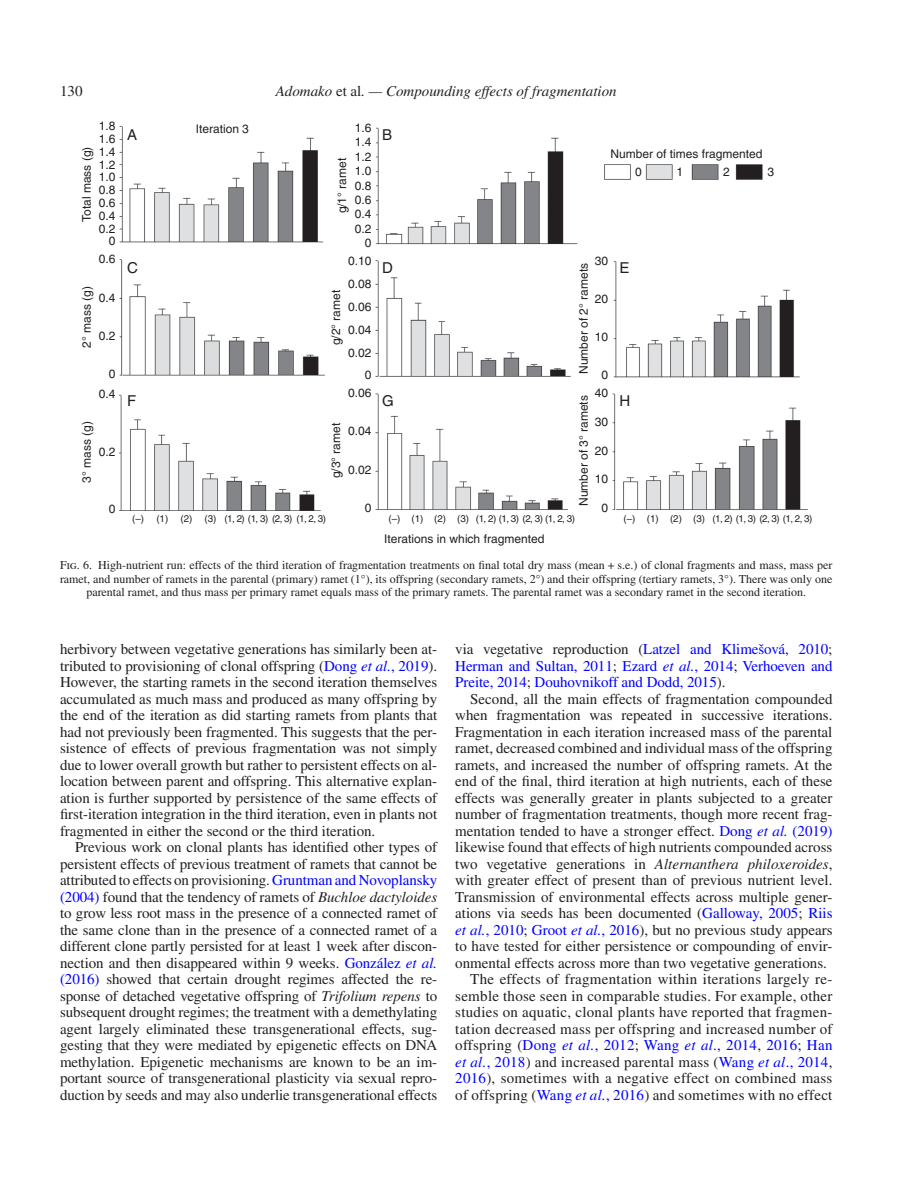
<style>
.page{position:relative;width:918px;height:1186px;background:#fff}
.page>*{position:absolute;margin:0;border:0;box-sizing:border-box;transform-origin:0 0}
.t1{font:15px/16.5px "Times LT Std";color:#231f20;text-align:justify}
.t2{font:15px "Times LT Std";letter-spacing:.02em;color:#231f20}
.t3{font:15px/16.5px "Times LT Std";letter-spacing:-.005em;color:#00f;text-align:justify}
.t4{font:15px "Times LT Std";letter-spacing:.02em;color:#00f}
.t5{font:italic 15px "Times LT Std";color:#231f20}
.t6{font:15px "Helvetica";color:#231f20}
.t7{font:12px/13.5px "Times LT Std";color:#231f20;text-align:center}
.t8{font:12px/14.4px "Helvetica";color:#231f20;text-align:justify}
.t9{font:9.75px "Helvetica";color:#231f20}
.s1{font-style:normal}
.s2{color:#00f}
.s3{font-style:italic;color:#00f}
.s4{font-style:italic}
.s5{color:#231f20}
</style>
<div class="page">
<img style="left:119px;top:126px;width:689px;height:385px">
<p class="t1" style="left:60px;top:83px;width:24px">130</p>
<p class="t5" style="left:276px;top:83px;width:342px">Adomako <span class="s1">et al</span>. — Compounding effects of fragmentation</p>
<p class="t8" style="left:99px;top:119px;width:18px">1.8</p>
<p class="t8" style="left:99px;top:133px;width:18px;line-height:12.8px">1.6<br>1.4<br>1.2<br>1.0<br>0.8</p>
<p class="t8" style="left:79px;top:222px;width:77px;rotate:-90deg">Total mass (g)</p>
<p class="t8" style="left:99px;top:196px;width:18px;line-height:12.8px">0.6<br>0.4<br>0.2</p>
<p class="t8" style="left:99px;top:252px;width:18px">0.6</p>
<p class="t8" style="left:99px;top:290px;width:18px">0.4</p>
<p class="t8" style="left:99px;top:328px;width:18px">0.2</p>
<p class="t8" style="left:109px;top:367px;width:8px">0</p>
<p class="t8" style="left:109px;top:234px;width:8px">0</p>
<p class="t8" style="left:79px;top:348px;width:63px;rotate:-90deg">2° mass (g)</p>
<p class="t8" style="left:99px;top:387px;width:18px">0.4</p>
<p class="t8" style="left:79px;top:483px;width:63px;rotate:-90deg">3° mass (g)</p>
<p class="t8" style="left:99px;top:444px;width:18px">0.2</p>
<p class="t8" style="left:109px;top:502px;width:8px">0</p>
<p class="t8" style="left:355px;top:121px;width:18px">1.6<br>1.4<br>1.2<br>1.0<br>0.8</p>
<p class="t8" style="left:196px;top:121px;width:55px">Iteration 3</p>
<p class="t6" style="left:127px;top:126px;width:12px">A</p>
<p class="t6" style="left:382px;top:126px;width:12px">B</p>
<p class="t8" style="left:335px;top:213px;width:57px;rotate:-90deg">g/1° ramet</p>
<p class="t8" style="left:355px;top:192px;width:18px;text-align:right">0.6<br>0.4<br>0.2<br>0</p>
<p class="t8" style="left:635px;top:144px;width:129px;line-height:18.5px;text-indent:-25px">Number of times fragmented<br>0</p>
<p class="t8" style="left:676px;top:164px;width:8px">1</p>
<p class="t8" style="left:723px;top:164px;width:8px">2</p>
<p class="t8" style="left:768px;top:164px;width:8px">3</p>
<p class="t8" style="left:348px;top:249px;width:25px;line-height:23px">0.10<br>0.08</p>
<p class="t8" style="left:348px;top:322px;width:25px">0.04</p>
<p class="t8" style="left:595px;top:254px;width:15px">30</p>
<p class="t8" style="left:595px;top:292px;width:15px">20</p>
<p class="t8" style="left:595px;top:330px;width:15px">10</p>
<p class="t8" style="left:602px;top:368px;width:8px">0</p>
<p class="t6" style="left:127px;top:259px;width:12px">C</p>
<p class="t6" style="left:382px;top:259px;width:12px">D</p>
<p class="t6" style="left:619px;top:259px;width:12px">E</p>
<p class="t8" style="left:576px;top:374px;width:112px;rotate:-90deg">Number of 2° ramets</p>
<p class="t8" style="left:329px;top:345px;width:57px;rotate:-90deg">g/2° ramet</p>
<p class="t8" style="left:348px;top:299px;width:25px">0.06</p>
<p class="t8" style="left:348px;top:341px;width:25px;line-height:23px;text-align:right">0.02<br>0</p>
<p class="t8" style="left:348px;top:386px;width:25px">0.06</p>
<p class="t8" style="left:348px;top:424px;width:25px">0.04</p>
<p class="t8" style="left:348px;top:462px;width:25px">0.02</p>
<p class="t8" style="left:365px;top:500px;width:8px">0</p>
<p class="t8" style="left:595px;top:386px;width:15px">40</p>
<p class="t8" style="left:595px;top:414px;width:15px">30</p>
<p class="t8" style="left:595px;top:443px;width:15px">20</p>
<p class="t8" style="left:595px;top:472px;width:15px">10</p>
<p class="t8" style="left:602px;top:501px;width:8px">0</p>
<p class="t6" style="left:127px;top:392px;width:11px">F</p>
<p class="t6" style="left:382px;top:392px;width:13px">G</p>
<p class="t6" style="left:619px;top:392px;width:12px">H</p>
<p class="t8" style="left:576px;top:506px;width:112px;rotate:-90deg">Number of 3° ramets</p>
<p class="t8" style="left:329px;top:478px;width:57px;rotate:-90deg">g/3° ramet</p>
<p class="t9" style="left:132px;top:513px;width:13px">(–)</p>
<p class="t9" style="left:156px;top:513px;width:38px">(1) (2)</p>
<p class="t9" style="left:205px;top:513px;width:123px">(3) (1, 2) (1, 3) (2, 3) (1, 2, 3)</p>
<p class="t9" style="left:389px;top:513px;width:188px">(–) (1) (2) (3) (1, 2) (1, 3) (2, 3) (1, 2, 3)</p>
<p class="t9" style="left:624px;top:513px;width:190px">(–) (1) (2) (3) (1, 2) (1, 3) (2, 3) (1, 2, 3)</p>
<p class="t8" style="left:384px;top:532px;width:162px">Iterations in which fragmented</p>
<p class="t7" style="left:60px;top:558px;width:774px">Fig. 6. High-nutrient run: effects of the third iteration of fragmentation treatments on final total dry mass (mean + s.e.) of clonal fragments and mass, mass per ramet, and number of ramets in the parental (primary) ramet (1°), its offspring (secondary ramets, 2°) and their offspring (tertiary ramets, 3°). There was only one parental ramet, and thus mass per primary ramet equals mass of the primary ramets. The parental ramet was a secondary ramet in the second iteration.</p>
<p class="t1" style="left:60px;top:641px;width:379px">herbivory between vegetative generations has similarly been at&shy;tributed to provisioning of clonal offspring (<span class="s2">Dong</span> <span class="s3">et al.</span><span class="s2">, 2019</span>).<br>However, the starting ramets in the second iteration themselves accumulated as much mass and produced as many offspring by the end of the iteration as did starting ramets from plants that had not previously been fragmented. This suggests that the per&shy;sistence of effects of previous fragmentation was not simply due to lower overall growth but rather to persistent effects on al&shy;location between parent and offspring. This alternative explan&shy;ation is further supported by persistence of the same effects of first-iteration integration in the third iteration, even in plants not fragmented in either the second or the third iteration.</p>
<p class="t1" style="left:60px;top:839px;width:379px;text-indent:15px">Previous work on clonal plants has identified other types of persistent effects of previous treatment of ramets that cannot be attributed to effects on provisioning. <span class="s2">Gruntman and Novoplansky (2004)</span> found that the tendency of ramets of <span class="s4">Buchloe dactyloides </span>to grow less root mass in the presence of a connected ramet of the same clone than in the presence of a connected ramet of a different clone partly persisted for at least 1 week after discon&shy;nection and then disappeared within 9 weeks. <span class="s2">González</span> <span class="s3">et al. </span><span class="s2">(2016)</span> showed that certain drought regimes affected the re&shy;sponse of detached vegetative offspring of <span class="s4">Trifolium repens</span> to subsequent drought regimes; the treatment with a demethylating agent largely eliminated these transgenerational effects, sug&shy;gesting that they were mediated by epigenetic effects on DNA methylation. Epigenetic mechanisms are known to be an im&shy;portant source of transgenerational plasticity via sexual repro&shy;duction by seeds and may also underlie transgenerational effects</p>
<p class="t3" style="left:455px;top:641px;width:379px"><span class="s5">via vegetative reproduction (</span>Latzel and Klimešová, 2010<span class="s5">; </span>Herman and Sultan, 2011<span class="s5">;</span> Ezard <span class="s4">et al.</span>, 2014<span class="s5">;</span> Verhoeven and Preite, 2014<span class="s5">;</span> Douhovnikoff and Dodd, 2015<span class="s5">).</span></p>
<p class="t1" style="left:470px;top:690px;width:364px">Second, all the main effects of fragmentation compounded</p>
<p class="t1" style="left:455px;top:707px;width:379px">when fragmentation was repeated in successive iterations.</p>
<p class="t1" style="left:455px;top:723px;width:379px">Fragmentation in each iteration increased mass of the parental</p>
<p class="t1" style="left:455px;top:740px;width:379px">ramet, decreased combined and individual mass of the offspring</p>
<p class="t1" style="left:455px;top:756px;width:379px">ramets, and increased the number of offspring ramets. At the</p>
<p class="t1" style="left:455px;top:773px;width:379px">end of the final, third iteration at high nutrients, each of these</p>
<p class="t1" style="left:455px;top:789px;width:379px">effects was generally greater in plants subjected to a greater</p>
<p class="t1" style="left:455px;top:806px;width:379px">number of fragmentation treatments, though more recent frag-</p>
<p class="t1" style="left:455px;top:822px;width:379px">mentation tended to have a stronger effect. <span class="s2">Dong</span> <span class="s3">et al.</span> <span class="s2">(2019)</span></p>
<p class="t1" style="left:455px;top:839px;width:379px">likewise found that effects of high nutrients compounded across</p>
<p class="t1" style="left:455px;top:855px;width:379px">two vegetative generations in <span class="s4">Alternanthera philoxeroides</span>,</p>
<p class="t1" style="left:455px;top:872px;width:379px">with greater effect of present than of previous nutrient level.</p>
<p class="t1" style="left:455px;top:888px;width:379px">Transmission of environmental effects across multiple gener-</p>
<p class="t1" style="left:455px;top:905px;width:379px">ations via seeds has been documented (<span class="s2">Galloway, 2005</span>; <span class="s2">Riis</span></p>
<p class="t1" style="left:455px;top:921px;width:379px"><span class="s3">et al.</span><span class="s2">, 2010</span>; <span class="s2">Groot</span> <span class="s3">et al.</span><span class="s2">, 2016</span>), but no previous study appears</p>
<p class="t1" style="left:455px;top:938px;width:379px">to have tested for either persistence or compounding of envir-</p>
<p class="t1" style="left:455px;top:954px;width:373px">onmental effects across more than two vegetative generations.</p>
<p class="t2" style="left:470px;top:971px;width:364px">The effects of fragmentation within iterations largely re-</p>
<p class="t2" style="left:455px;top:987px;width:379px">semble those seen in comparable studies. For example, other</p>
<p class="t2" style="left:455px;top:1004px;width:379px">studies on aquatic, clonal plants have reported that fragmen-</p>
<p class="t2" style="left:455px;top:1020px;width:379px">tation decreased mass per offspring and increased number of</p>
<p class="t4" style="left:455px;top:1037px;width:379px"><span class="s5">offspring (</span>Dong <span class="s4">et al.</span>, 2012<span class="s5">;</span> Wang <span class="s4">et al</span>., 2014<span class="s5">,</span> 2016<span class="s5">;</span> Han</p>
<p class="t2" style="left:455px;top:1053px;width:379px"><span class="s3">et al.</span><span class="s2">, 2018</span>) and increased parental mass (<span class="s2">Wang</span> <span class="s3">et al</span><span class="s2">., 2014</span>,</p>
<p class="t2" style="left:455px;top:1070px;width:379px"><span class="s2">2016</span>), sometimes with a negative effect on combined mass</p>
<p class="t2" style="left:455px;top:1086px;width:379px">of offspring (<span class="s2">Wang</span> <span class="s3">et al.</span><span class="s2">, 2016</span>) and sometimes with no effect</p>
</div>
